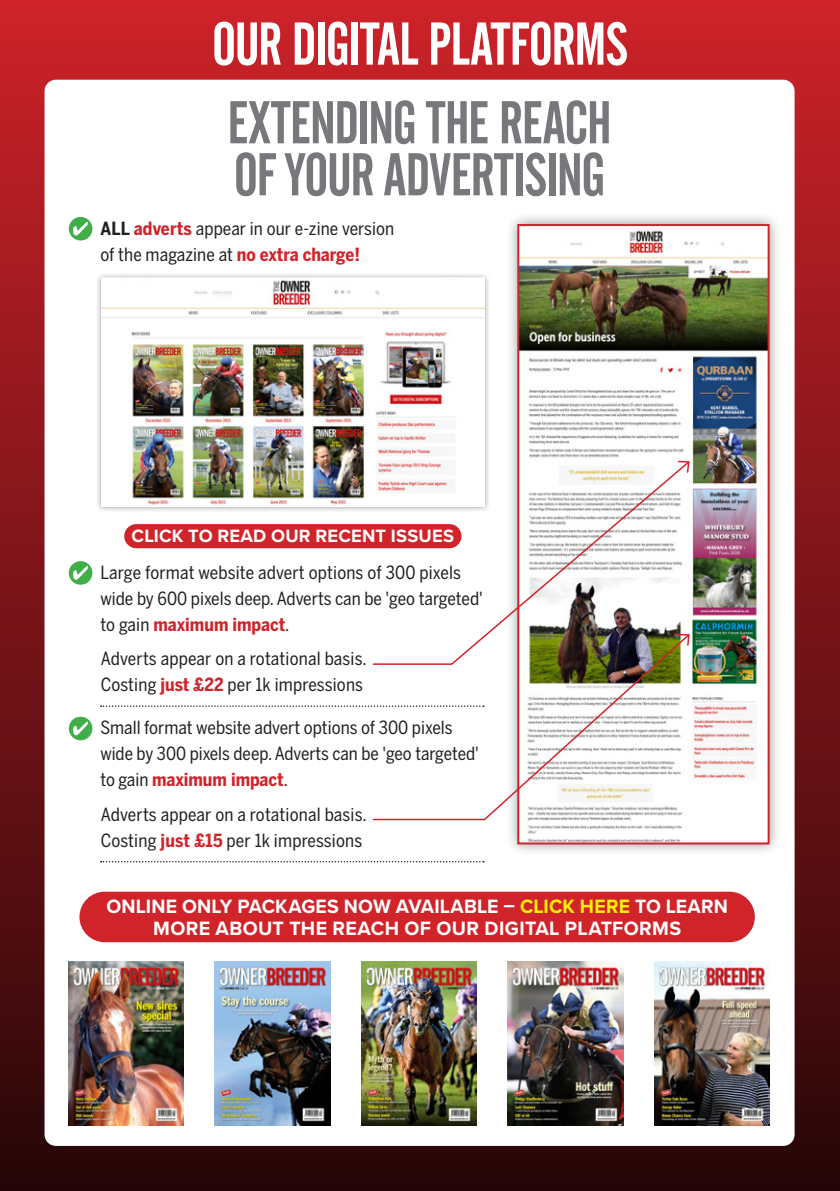
<style>
.page{position:relative;width:840px;height:1191px;background:#fff}
.page>*{position:absolute;margin:0;border:0;box-sizing:border-box;transform-origin:0 0}
.t1{font:59.6px/52px "Alternate Gothic No 2 BT";letter-spacing:-.02em;color:#76787b}
.t2{font:59.6px "Alternate Gothic No 2 BT";letter-spacing:-.025em;color:#fff}
.t3{font:700 20px/22px "Proxima Nova";letter-spacing:.015em;color:#fff;text-align:center}
.t4{font:700 18.4px "Proxima Nova";letter-spacing:.01em;color:#fff}
.t5{font:18px/26px "Benton Sans Cond";color:#231f20}
.s1{font-weight:700}
.s2{font-weight:700;color:#d1232a}
.s3{color:#fff101}
</style>
<div class="page">
<div style="left:0;top:0;width:839px;height:1191px;background:linear-gradient(to bottom,#cd262d,#2d0c0e)"></div>
<div style="left:45px;top:80px;width:749px;height:1065px;background:#fff;border-radius:11px"></div>
<svg style="left:101px;top:705px;width:271px;height:2px"></svg>
<svg style="left:101px;top:861px;width:382px;height:1px"></svg>
<div style="left:69px;top:217px;width:23px;height:23px;background:#40ae49;border-radius:50%"></div>
<svg style="left:73px;top:222px;width:15px;height:14px"></svg>
<div style="left:69px;top:561px;width:23px;height:24px;background:#40ae49;border-radius:50%"></div>
<svg style="left:73px;top:566px;width:15px;height:14px"></svg>
<div style="left:69px;top:716px;width:23px;height:24px;background:#40ae49;border-radius:50%"></div>
<svg style="left:73px;top:721px;width:15px;height:14px"></svg>
<div style="left:505px;top:212px;width:276px;height:644px;background:#231f20;opacity:.45"></div>
<img style="left:516px;top:223px;width:254px;height:622px">
<svg style="left:372px;top:665px;width:318px;height:156px"></svg>
<svg style="left:372px;top:460px;width:318px;height:205px"></svg>
<svg style="left:676px;top:460px;width:14px;height:14px"></svg>
<img style="left:654px;top:961px;width:115px;height:164px">
<img style="left:68px;top:961px;width:116px;height:164px">
<img style="left:361px;top:961px;width:115px;height:164px">
<img style="left:507px;top:961px;width:115px;height:164px">
<img style="left:214px;top:961px;width:116px;height:164px">
<div style="left:95px;top:272px;width:395px;height:241px;background:#231f20;opacity:.45"></div>
<img style="left:101px;top:278px;width:383px;height:228px">
<div style="left:124px;top:524px;width:337px;height:24px;background:#d1232a;border-radius:12px"></div>
<div style="left:79px;top:891px;width:675px;height:51px;background:#d1232a;border-radius:25px"></div>
<p class="t2" style="left:212px;top:11px;width:417px">OUR DIGITAL PLATFORMS</p>
<p class="t1" style="left:227px;top:97px;width:386px">EXTENDING THE REACH<br>OF YOUR ADVERTISING</p>
<p class="t5" style="left:100px;top:215px;width:295px"><span class="s1">ALL</span> <span class="s2">adverts</span> appear in our e-zine version of the magazine at <span class="s2">no extra charge!</span></p>
<p class="t4" style="left:131px;top:522px;width:324px">CLICK TO READ OUR RECENT ISSUES</p>
<p class="t5" style="left:100px;top:559px;width:384px">Large format website advert options of 300 pixels wide by 600 pixels deep. Adverts can be 'geo targeted' to gain <span class="s2">maximum impact</span>.</p>
<p class="t5" style="left:101px;top:645px;width:267px">Adverts appear on a rotational basis.<br>Costing <span class="s2">just £22</span> per 1k impressions</p>
<p class="t5" style="left:100px;top:714px;width:380px">Small format website advert options of 300 pixels wide by 300 pixels deep. Adverts can be 'geo targeted' to gain <span class="s2">maximum impact</span>.</p>
<p class="t5" style="left:101px;top:801px;width:267px">Adverts appear on a rotational basis.<br>Costing <span class="s2">just £15</span> per 1k impressions</p>
<p class="t3" style="left:106px;top:894px;width:622px">ONLINE ONLY PACKAGES NOW AVAILABLE – <span class="s3">CLICK HERE</span> TO LEARN<br>MORE ABOUT THE REACH OF OUR DIGITAL PLATFORMS</p>
</div>
